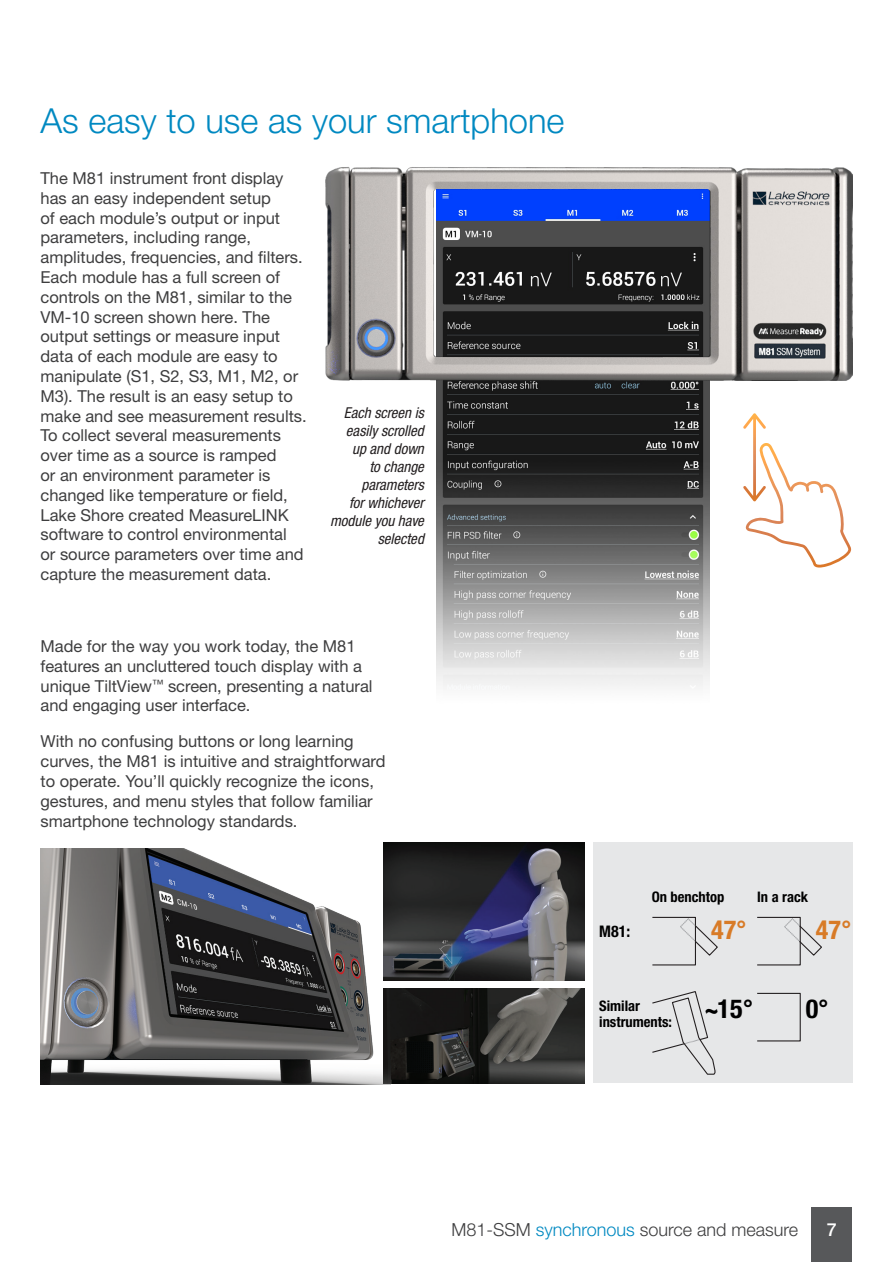
<style>
.page{position:relative;width:893px;height:1263px;background:#fff}
.page>*{position:absolute;margin:0;border:0;box-sizing:border-box;transform-origin:0 0}
.Head{font:300 34.5px "Helvetica Neue LT Std";color:#0089c1}
.t1{font:700 condensed 26.25px "Helvetica Neue LT Std";color:#d87b27}
.t2{font:700 condensed 26.25px "Helvetica Neue LT Std";color:#000}
.t3{font:300 18px "Helvetica Neue LT Std";color:#3e3e3f}
.t4{font:500 18px "Helvetica Neue LT Std";color:#fff}
.Body{font:16.5px/19.8px "Helvetica Neue LT Std";color:#3e3e3f}
.t5{font:700 condensed 16.05px "Helvetica Neue LT Std";color:#000}
.t6{font:italic condensed 15px/18px "Helvetica Neue LT Std";color:#231f20;text-align:right}
.t7{font:700 condensed 14.55px/16px "Helvetica Neue LT Std";color:#000}
.s1{color:#0089c1}
</style>
<div class="page">
<div style="left:812px;top:1207px;width:40px;height:54px;background:#57585a"></div>
<img style="left:384px;top:842px;width:200px;height:138px">
<img style="left:391px;top:989px;width:193px;height:94px">
<img style="left:40px;top:848px;width:351px;height:236px">
<div style="left:593px;top:842px;width:259px;height:241px;background:#e6e7e8"></div>
<svg style="left:652px;top:991px;width:64px;height:84px"></svg>
<svg style="left:679px;top:917px;width:39px;height:40px"></svg>
<svg style="left:783px;top:917px;width:39px;height:40px"></svg>
<div style="left:757px;top:993px;width:44px;height:48px;border:1px solid #231f20"></div>
<img style="left:436px;top:381px;width:273px;height:307px">
<img style="left:326px;top:167px;width:526px;height:214px">
<svg style="left:743px;top:413px;width:109px;height:154px"></svg>
<p class="Head" style="left:40px;top:99px;width:525px">As easy to use as your smartphone</p>
<p class="Body" style="left:40px;top:168px;width:268px">The M81 instrument front display has an easy independent setup<br>of each module’s output or input parameters, including range, amplitudes, frequencies, and filters.<br>Each module has a full screen of controls on the M81, similar to the<br>VM-10 screen shown here. The output settings or measure input data of each module are easy to manipulate (S1, S2, S3, M1, M2, or<br>M3). The result is an easy setup to make and see measurement results.<br>To collect several measurements over time as a source is ramped<br>or an environment parameter is changed like temperature or field,<br>Lake Shore created MeasureLINK software to control environmental<br>or source parameters over time and capture the measurement data.</p>
<p class="t6" style="left:330px;top:404px;width:95px">Each screen is easily scrolled up and down<br>to change parameters<br>for whichever module you have selected</p>
<p class="Body" style="left:40px;top:636px;width:334px">Made for the way you work today, the M81 features an uncluttered touch display with a unique TiltView<sup>™</sup> screen, presenting a natural and engaging user interface.</p>
<p class="Body" style="left:40px;top:731px;width:347px">With no confusing buttons or long learning curves, the M81 is intuitive and straightforward to operate. You’ll quickly recognize the icons, gestures, and menu styles that follow familiar smartphone technology standards.</p>
<p class="t5" style="left:599px;top:921px;width:33px">M81:</p>
<p class="t7" style="left:652px;top:889px;width:74px">On benchtop</p>
<p class="t7" style="left:757px;top:889px;width:52px">In a rack</p>
<p class="t1" style="left:711px;top:914px;width:37px">47°</p>
<p class="t1" style="left:816px;top:914px;width:37px">47°</p>
<p class="t7" style="left:599px;top:998px;width:74px">Similar instruments:</p>
<p class="t2" style="left:704px;top:993px;width:51px">~15°</p>
<p class="t2" style="left:806px;top:993px;width:25px">0°</p>
<p class="t3" style="left:451px;top:1218px;width:348px">M81-SSM <span class="s1">synchronous</span> source and measure</p>
<p class="t4" style="left:827px;top:1218px;width:12px">7</p>
</div>
